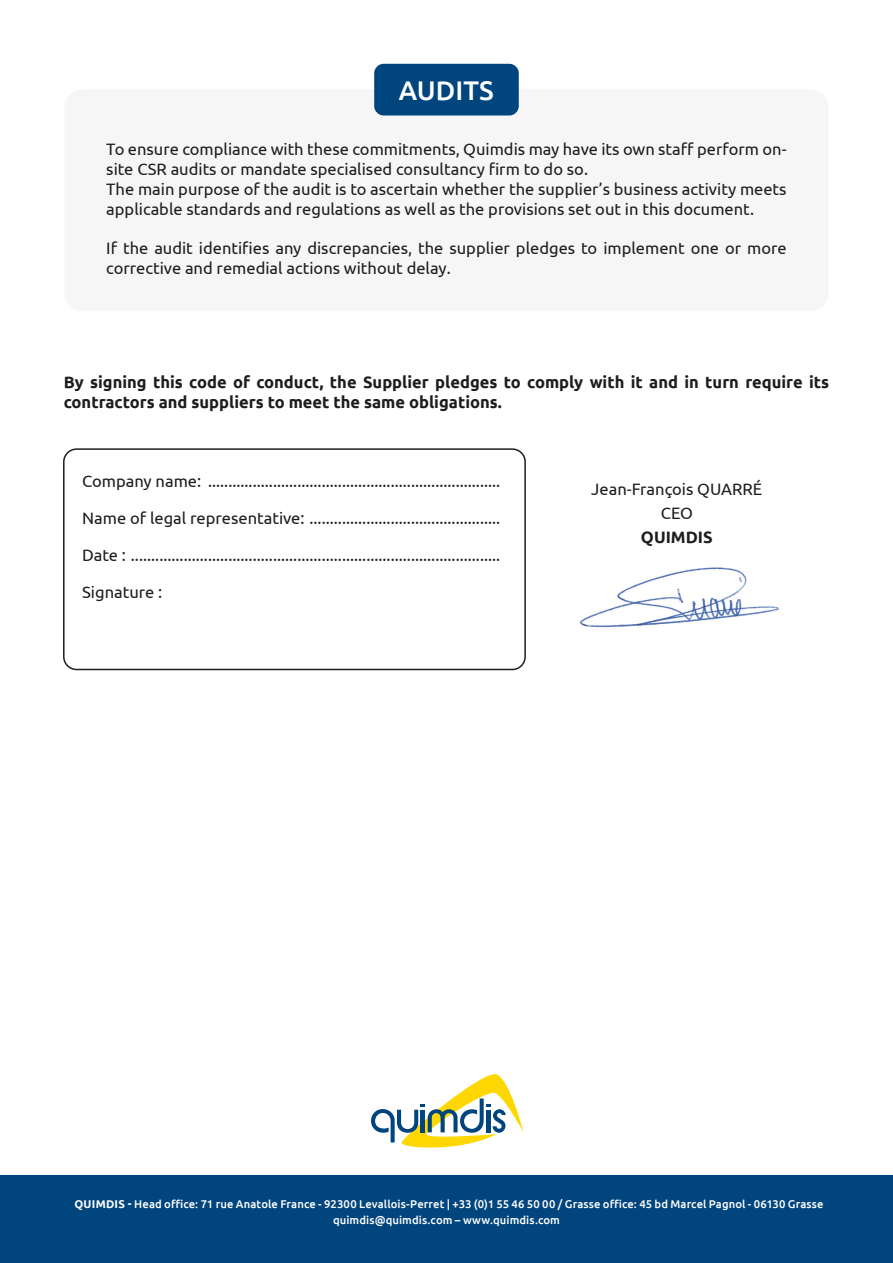
<style>
.page{position:relative;width:893px;height:1263px;background:#fff}
.page>*{position:absolute;margin:0;border:0;box-sizing:border-box;transform-origin:0 0}
.t1{font:500 27px "Ubuntu";color:#fff}
.t2{font:16.5px/19.8px "Ubuntu";color:#1d1d1b}
.t3{font:700 16.5px/19.8px "Ubuntu";color:#1d1d1b}
.t4{font:500 11.25px "Ubuntu";letter-spacing:.01em;color:#fff}
.s1{font-weight:700}
</style>
<div class="page">
<div style="left:63px;top:448px;width:463px;height:222px;border:2px solid #1d1d1b;border-radius:13px"></div>
<div style="left:65px;top:89px;width:763px;height:222px;background:#f6f6f6;border-radius:18px"></div>
<div style="left:0;top:1176px;width:893px;height:87px;background:#00457d"></div>
<div style="left:374px;top:64px;width:145px;height:51px;background:#00457d;border-radius:10px"></div>
<svg style="left:371px;top:1074px;width:152px;height:74px"></svg>
<img style="left:580px;top:567px;width:199px;height:61px">
<p class="t1" style="left:399px;top:73px;width:96px">AUDITS</p>
<p class="t2" style="left:106px;top:139px;width:682px">To ensure compliance with these commitments, Quimdis may have its own staff perform on&shy;site CSR audits or mandate specialised consultancy firm to do so.</p>
<p class="t2" style="left:106px;top:178px;width:682px">The main purpose of the audit is to ascertain whether the supplier’s business activity meets applicable standards and regulations as well as the provisions set out in this document.</p>
<p class="t2" style="left:106px;top:238px;width:682px">If the audit identifies any discrepancies, the supplier pledges to implement one or more corrective and remedial actions without delay.</p>
<p class="t3" style="left:64px;top:372px;width:767px">By signing this code of conduct, the Supplier pledges to comply with it and in turn require its contractors and suppliers to meet the same obligations.</p>
<p class="t2" style="left:82px;top:471px;width:420px">Company name: ........................................................................</p>
<p class="t2" style="left:82px;top:508px;width:420px">Name of legal representative: ...............................................</p>
<p class="t2" style="left:82px;top:545px;width:420px">Date : ...........................................................................................</p>
<p class="t2" style="left:82px;top:582px;width:82px">Signature :</p>
<p class="t2" style="left:591px;top:479px;width:173px">Jean-François QUARRÉ</p>
<p class="t2" style="left:661px;top:503px;width:34px">CEO</p>
<p class="t3" style="left:641px;top:527px;width:73px">QUIMDIS</p>
<p class="t4" style="left:74px;top:1197px;width:751px"><span class="s1">QUIMDIS -</span> Head office: 71 rue Anatole France - 92300 Levallois-Perret | +33 (0)1 55 46 50 00 / Grasse office: 45 bd Marcel Pagnol - 06130 Grasse</p>
<p class="t4" style="left:333px;top:1213px;width:228px">quimdis@quimdis.com – www.quimdis.com</p>
</div>
